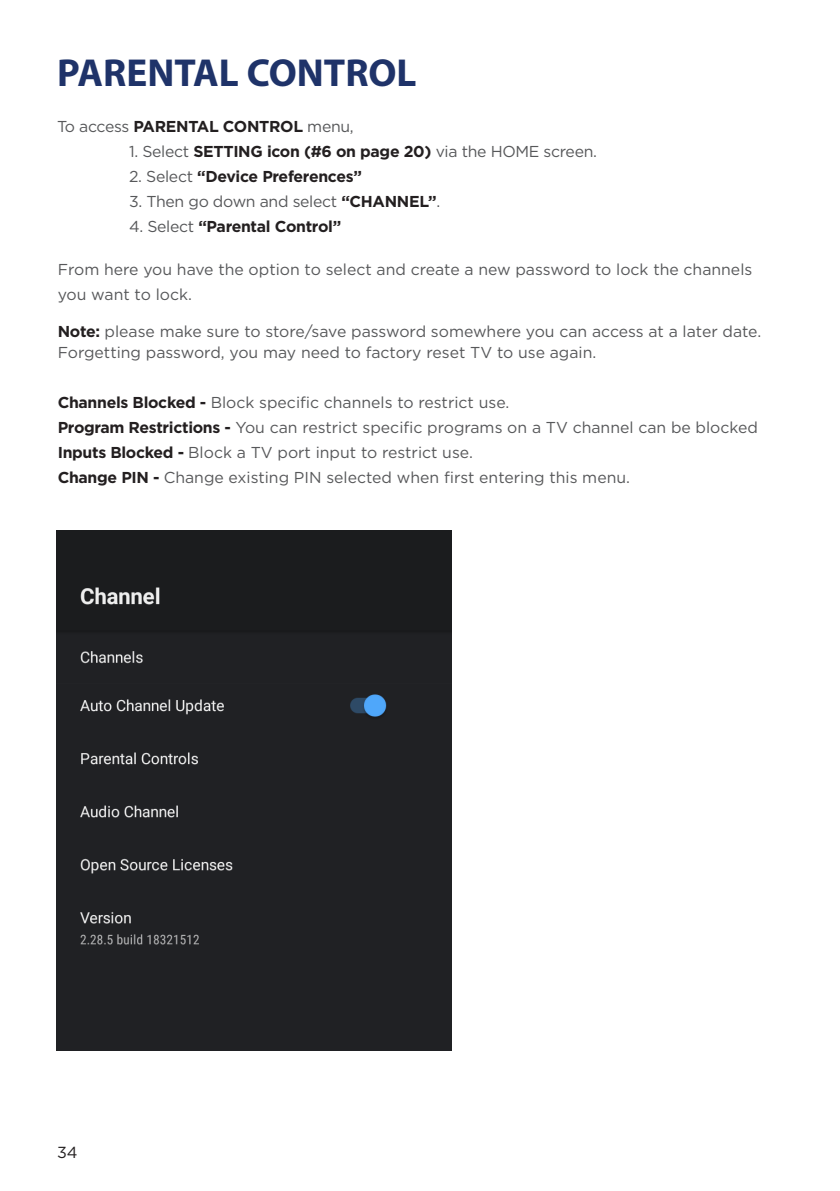
<style>
.page{position:relative;width:840px;height:1191px;background:#fff}
.page>*{position:absolute;margin:0;border:0;box-sizing:border-box;transform-origin:0 0}
.t1{font:700 39.2px "Myriad Pro";color:#1f3369}
.t2{font:16px "Gotham";color:#231f20}
.t3{font:15.8px/25px "Gotham";color:#57585a}
.t4{font:700 15.8px "Gotham";letter-spacing:-.02em;color:#231f20}
.t5{font:15.8px "Gotham";letter-spacing:-.02em;color:#57585a}
.s1{font-weight:400;color:#57585a}
.s2{font-weight:700;color:#231f20}
</style>
<div class="page">
<div style="left:57px;top:683px;width:394px;height:367px;background:#202124"></div>
<div style="left:57px;top:530px;width:394px;height:153px;background:#1b1c1e"></div>
<p class="t1" style="left:57px;top:47px;width:361px">PARENTAL CONTROL</p>
<p class="t4" style="left:57px;top:116px;width:298px"><span class="s1">To access</span> PARENTAL CONTROL <span class="s1">menu,</span></p>
<p class="t5" style="left:129px;top:141px;width:469px">1. Select <span class="s2">SETTING icon (#6 on page 20)</span> via the HOME screen.</p>
<p class="t4" style="left:129px;top:166px;width:234px"><span class="s1">2. Select</span> “Device Preferences”</p>
<p class="t5" style="left:129px;top:191px;width:312px">3. Then go down and select <span class="s2">“CHANNEL”</span>.</p>
<p class="t4" style="left:129px;top:216px;width:213px"><span class="s1">4. Select</span> “Parental Control”</p>
<p class="t3" style="left:58px;top:257px;width:695px">From here you have the option to select and create a new password to lock the channels you want to lock.</p>
<p class="t3" style="left:58px;top:321px;width:704px;line-height:21px"><span class="s2">Note:</span> please make sure to store/save password somewhere you can access at a later date.<br>Forgetting password, you may need to factory reset TV to use again.</p>
<p class="t3" style="left:58px;top:390px;width:453px"><span class="s2">Channels Blocked -</span> Block specific channels to restrict use.</p>
<p class="t3" style="left:58px;top:415px;width:701px"><span class="s2">Program Restrictions -</span> You can restrict specific programs on a TV channel can be blocked</p>
<p class="t3" style="left:58px;top:440px;width:416px"><span class="s2">Inputs Blocked -</span> Block a TV port input to restrict use.</p>
<p class="t3" style="left:58px;top:465px;width:573px"><span class="s2">Change PIN -</span> Change existing PIN selected when first entering this menu.</p>
<p class="t2" style="left:57px;top:1142px;width:22px">34</p>
</div>
